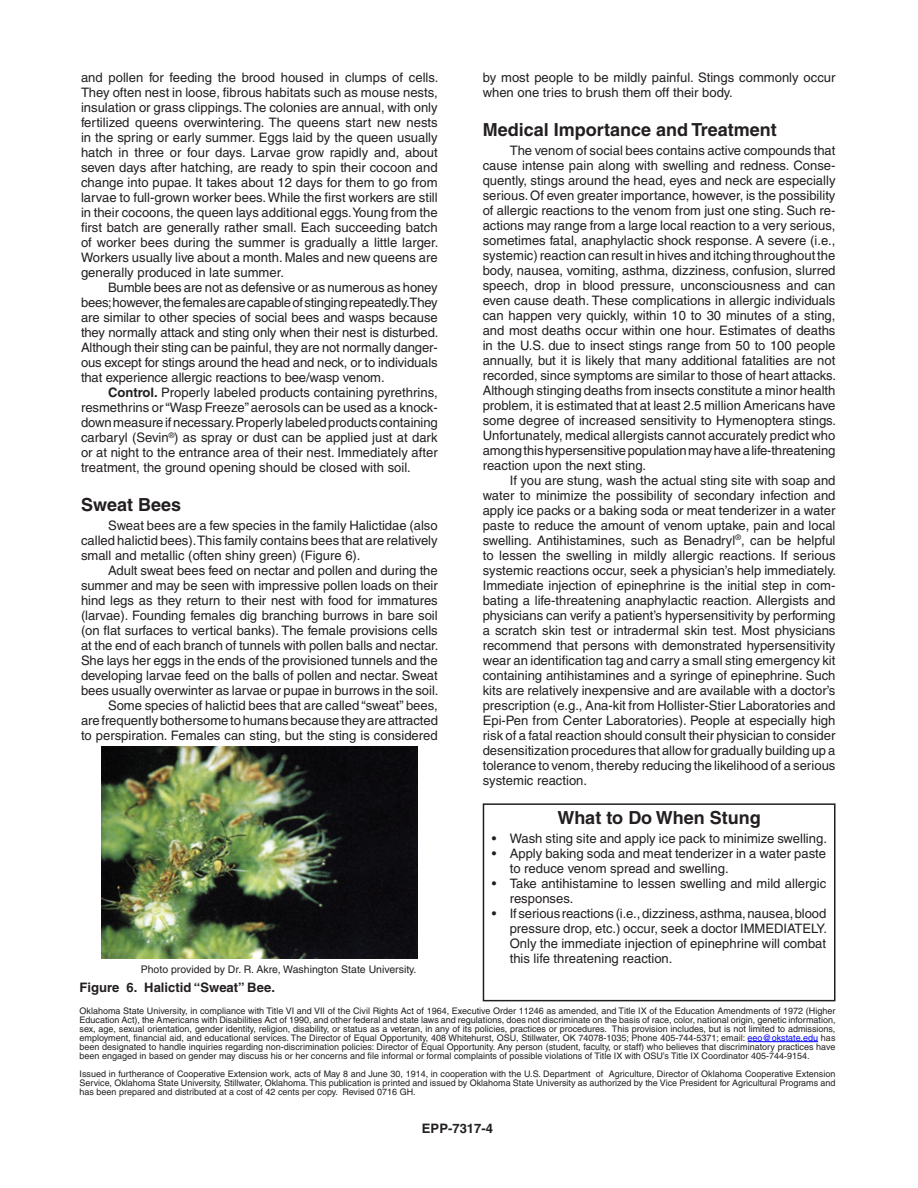
<style>
.page{position:relative;width:918px;height:1188px;background:#fff}
.page>*{position:absolute;margin:0;border:0;box-sizing:border-box;transform-origin:0 0}
.Subhead_1{font:700 18px "Helvetica";color:#231f20}
.Body_Text{font:13.05px/15px "Helvetica";color:#231f20;text-align:justify}
.Bulleted_Text{font:13.05px/15px "Helvetica";color:#231f20}
.Figure_Lines{font:700 13.05px "Helvetica";color:#231f20}
.Body_Text-2{font:700 13.05px "Helvetica";color:#231f20}
.Figure_Copy{font:10.5px "Helvetica";color:#231f20}
.t1{font:9px/9px "Helvetica";color:#231f20;text-align:justify}
.s1{font-weight:700}
.s2{color:#00f}
</style>
<div class="page">
<img style="left:102px;top:746px;width:316px;height:213px">
<div style="left:483px;top:803px;width:353px;height:198px;border:2px solid #231f20"></div>
<hr style="left:748px;top:1041px;width:70px;height:1px;background:#00f">
<p class="Body_Text" style="left:81px;top:70px;width:359px">and pollen for feeding the brood housed in clumps of cells.<br>They often nest in loose, fibrous habitats such as mouse nests, insulation or grass clippings. The colonies are annual, with only fertilized queens overwintering. The queens start new nests in the spring or early summer. Eggs laid by the queen usually hatch in three or four days. Larvae grow rapidly and, about seven days after hatching, are ready to spin their cocoon and change into pupae. It takes about 12 days for them to go from larvae to full-grown worker bees. While the first workers are still in their cocoons, the queen lays additional eggs. Young from the first batch are generally rather small. Each succeeding batch of worker bees during the summer is gradually a little larger.<br>Workers usually live about a month. Males and new queens are generally produced in late summer.</p>
<p class="Body_Text" style="left:81px;top:280px;width:359px;text-indent:27px">Bumble bees are not as defensive or as numerous as honey bees; however, the females are capable of stinging repeatedly. They are similar to other species of social bees and wasps because they normally attack and sting only when their nest is disturbed.<br>Although their sting can be painful, they are not normally danger&shy;ous except for stings around the head and neck, or to individuals that experience allergic reactions to bee/wasp venom.</p>
<p class="Body_Text" style="left:81px;top:385px;width:358px;text-indent:27px"><span class="s1">Control.</span> Properly labeled products containing pyrethrins, resmethrins or “Wasp Freeze” aerosols can be used as a knock&shy;down measure if necessary. Properly labeled products containing carbaryl (Sevin<sup>®</sup>) as spray or dust can be applied just at dark or at night to the entrance area of their nest. Immediately after treatment, the ground opening should be closed with soil.</p>
<p class="Subhead_1" style="left:81px;top:494px;width:102px">Sweat Bees</p>
<p class="Body_Text" style="left:81px;top:518px;width:358px;text-indent:27px">Sweat bees are a few species in the family Halictidae (also called halictid bees). This family contains bees that are relatively small and metallic (often shiny green) (Figure 6).</p>
<p class="Body_Text" style="left:81px;top:563px;width:359px;text-indent:27px">Adult sweat bees feed on nectar and pollen and during the summer and may be seen with impressive pollen loads on their hind legs as they return to their nest with food for immatures (larvae). Founding females dig branching burrows in bare soil (on flat surfaces to vertical banks). The female provisions cells at the end of each branch of tunnels with pollen balls and nectar.<br>She lays her eggs in the ends of the provisioned tunnels and the developing larvae feed on the balls of pollen and nectar. Sweat bees usually overwinter as larvae or pupae in burrows in the soil.</p>
<p class="Body_Text" style="left:81px;top:698px;width:358px;text-indent:27px">Some species of halictid bees that are called “sweat” bees, are frequently bothersome to humans because they are attracted to perspiration. Females can sting, but the sting is considered</p>
<p class="Figure_Copy" style="left:141px;top:964px;width:277px">Photo provided by Dr. R. Akre, Washington State University.</p>
<p class="Figure_Lines" style="left:80px;top:979px;width:197px">Figure 6. Halictid “Sweat” Bee.</p>
<p class="Body_Text" style="left:483px;top:70px;width:354px">by most people to be mildly painful. Stings commonly occur when one tries to brush them off their body.</p>
<p class="Subhead_1" style="left:483px;top:119px;width:296px">Medical Importance and Treatment</p>
<p class="Body_Text" style="left:483px;top:143px;width:355px;text-indent:27px">The venom of social bees contains active compounds that cause intense pain along with swelling and redness. Conse&shy;quently, stings around the head, eyes and neck are especially serious. Of even greater importance, however, is the possibility of allergic reactions to the venom from just one sting. Such re&shy;actions may range from a large local reaction to a very serious, sometimes fatal, anaphylactic shock response. A severe (i.e., systemic) reaction can result in hives and itching throughout the body, nausea, vomiting, asthma, dizziness, confusion, slurred speech, drop in blood pressure, unconsciousness and can even cause death. These complications in allergic individuals can happen very quickly, within 10 to 30 minutes of a sting, and most deaths occur within one hour. Estimates of deaths in the U.S. due to insect stings range from 50 to 100 people annually, but it is likely that many additional fatalities are not recorded, since symptoms are similar to those of heart attacks.<br>Although stinging deaths from insects constitute a minor health problem, it is estimated that at least 2.5 million Americans have some degree of increased sensitivity to Hymenoptera stings.<br>Unfortunately, medical allergists cannot accurately predict who among this hypersensitive population may have a life-threatening reaction upon the next sting.</p>
<p class="Body_Text" style="left:483px;top:473px;width:355px;text-indent:27px">If you are stung, wash the actual sting site with soap and water to minimize the possibility of secondary infection and apply ice packs or a baking soda or meat tenderizer in a water paste to reduce the amount of venom uptake, pain and local swelling. Antihistamines, such as Benadryl<sup>®</sup>, can be helpful to lessen the swelling in mildly allergic reactions. If serious systemic reactions occur, seek a physician’s help immediately.<br>Immediate injection of epinephrine is the initial step in com&shy;bating a life-threatening anaphylactic reaction. Allergists and physicians can verify a patient’s hypersensitivity by performing a scratch skin test or intradermal skin test. Most physicians recommend that persons with demonstrated hypersensitivity wear an identification tag and carry a small sting emergency kit containing antihistamines and a syringe of epinephrine. Such kits are relatively inexpensive and are available with a doctor’s prescription (e.g., Ana-kit from Hollister-Stier Laboratories and Epi-Pen from Center Laboratories). People at especially high risk of a fatal reaction should consult their physician to consider desensitization procedures that allow for gradually building up a tolerance to venom, thereby reducing the likelihood of a serious systemic reaction.</p>
<p class="Subhead_1" style="left:557px;top:807px;width:205px">What to Do When Stung</p>
<p class="Bulleted_Text" style="left:492px;top:831px;width:337px">• Wash sting site and apply ice pack to minimize swelling.</p>
<p class="Bulleted_Text" style="left:510px;top:846px;width:318px;text-indent:-18px">• Apply baking soda and meat tenderizer in a water paste to reduce venom spread and swelling.</p>
<p class="Bulleted_Text" style="left:510px;top:876px;width:318px;text-indent:-18px">• Take antihistamine to lessen swelling and mild allergic responses.</p>
<p class="Bulleted_Text" style="left:510px;top:906px;width:319px;text-align:justify;text-indent:-18px">• If serious reactions (i.e., dizziness, asthma, nausea, blood pressure drop, etc.) occur, seek a doctor IMMEDIATELY.<br>Only the immediate injection of epinephrine will combat this life threatening reaction.</p>
<p class="t1" style="left:80px;top:1006px;width:758px">Oklahoma State University, in compliance with Title VI and VII of the Civil Rights Act of 1964, Executive Order 11246 as amended, and Title IX of the Education Amendments of 1972 (Higher Education Act), the Americans with Disabilities Act of 1990, and other federal and state laws and regulations, does not discriminate on the basis of race, color, national origin, genetic information, sex, age, sexual orientation, gender identity, religion, disability, or status as a veteran, in any of its policies, practices or procedures. This provision includes, but is not limited to admissions, employment, financial aid, and educational services. The Director of Equal Opportunity, 408 Whitehurst, OSU, Stillwater, OK 74078-1035; Phone 405-744-5371; email: <span class="s2">eeo@okstate.edu</span> has been designated to handle inquiries regarding non-discrimination policies: Director of Equal Opportunity. Any person (student, faculty, or staff) who believes that discriminatory practices have been engaged in based on gender may discuss his or her concerns and file informal or formal complaints of possible violations of Title IX with OSU’s Title IX Coordinator 405-744-9154.</p>
<p class="t1" style="left:80px;top:1069px;width:758px">Issued in furtherance of Cooperative Extension work, acts of May 8 and June 30, 1914, in cooperation with the U.S. Department of Agriculture, Director of Oklahoma Cooperative Extension Service, Oklahoma State University, Stillwater, Oklahoma. This publication is printed and issued by Oklahoma State University as authorized by the Vice President for Agricultural Programs and has been prepared and distributed at a cost of 42 cents per copy. Revised 0716 GH.</p>
<p class="Body_Text-2" style="left:422px;top:1121px;width:73px">EPP-7317-4</p>
</div>
